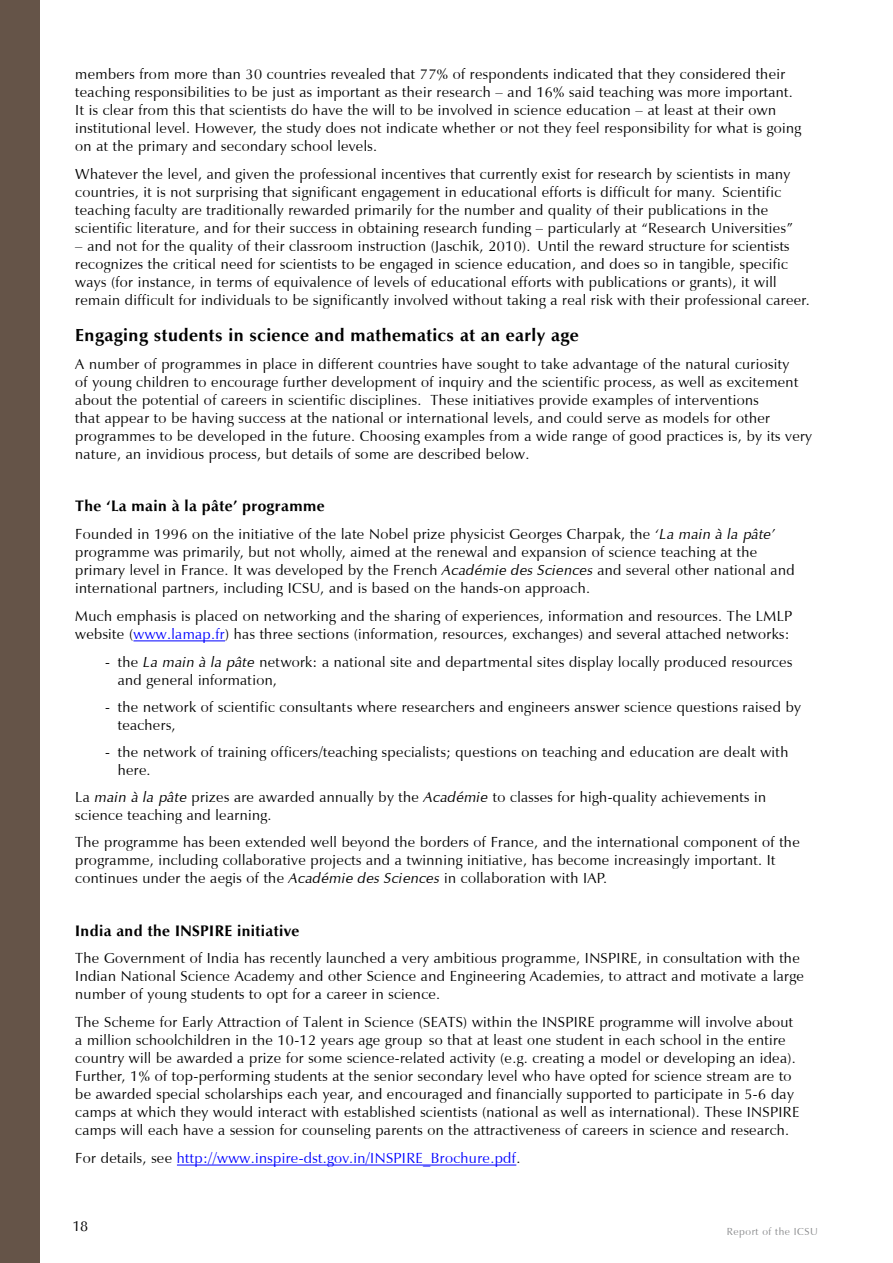
<style>
.page{position:relative;width:893px;height:1263px;background:#fff}
.page>*{position:absolute;margin:0;border:0;box-sizing:border-box;transform-origin:0 0}
.t1{font:700 18px "Vera Humana 95";letter-spacing:.025em;color:#000}
.t2{font:700 15.75px "Vera Humana 95";letter-spacing:.025em;color:#000}
.t3{font:15px/18px "Vera Humana 95";letter-spacing:.025em;color:#000}
.t4{font:15px "Vera Humana 95";letter-spacing:.025em;color:#00f}
.t5{font:10.5px "Vera Humana 95";letter-spacing:.05em;color:#87888a}
.s1{font-style:italic}
.s2{color:#00f}
.s3{color:#000}
</style>
<div class="page">
<div style="left:0;top:0;width:40px;height:1263px;background:#655448"></div>
<hr style="left:133px;top:640px;width:92px;height:1px;background:#00f">
<hr style="left:177px;top:1165px;width:339px;height:1px;background:#00f">
<p class="t3" style="left:75px;top:65px;width:727px">members from more than 30 countries revealed that 77% of respondents indicated that they considered their teaching responsibilities to be just as important as their research – and 16% said teaching was more important.<br>It is clear from this that scientists do have the will to be involved in science education – at least at their own institutional level. However, the study does not indicate whether or not they feel responsibility for what is going on at the primary and secondary school levels.</p>
<p class="t3" style="left:75px;top:164px;width:719px">Whatever the level, and given the professional incentives that currently exist for research by scientists in many countries, it is not surprising that significant engagement in educational efforts is difficult for many. Scientific teaching faculty are traditionally rewarded primarily for the number and quality of their publications in the scientific literature, and for their success in obtaining research funding – particularly at “Research Universities”</p>
<p class="t3" style="left:75px;top:236px;width:736px">– and not for the quality of their classroom instruction (Jaschik, 2010). Until the reward structure for scientists recognizes the critical need for scientists to be engaged in science education, and does so in tangible, specific ways (for instance, in terms of equivalence of levels of educational efforts with publications or grants), it will remain difficult for individuals to be significantly involved without taking a real risk with their professional career.</p>
<p class="t1" style="left:75px;top:324px;width:505px">Engaging students in science and mathematics at an early age</p>
<p class="t3" style="left:75px;top:355px;width:738px">A number of programmes in place in different countries have sought to take advantage of the natural curiosity<br>of young children to encourage further development of inquiry and the scientific process, as well as excitement about the potential of careers in scientific disciplines. These initiatives provide examples of interventions<br>that appear to be having success at the national or international levels, and could serve as models for other programmes to be developed in the future. Choosing examples from a wide range of good practices is, by its very nature, an invidious process, but details of some are described below.</p>
<p class="t2" style="left:75px;top:496px;width:251px">The ‘La main à la pâte’ programme</p>
<p class="t3" style="left:75px;top:525px;width:721px">Founded in 1996 on the initiative of the late Nobel prize physicist Georges Charpak, the <span class="s1">‘La main à la pâte’ </span>programme was primarily, but not wholly, aimed at the renewal and expansion of science teaching at the primary level in France. It was developed by the French <span class="s1">Académie des Sciences</span> and several other national and international partners, including ICSU, and is based on the hands-on approach.</p>
<p class="t3" style="left:75px;top:607px;width:718px">Much emphasis is placed on networking and the sharing of experiences, information and resources. The LMLP website (<span class="s2">www.lamap.fr</span>) has three sections (information, resources, exchanges) and several attached networks:</p>
<p class="t3" style="left:118px;top:653px;width:676px;text-indent:-13px">- the <span class="s1">La main à la pâte</span> network: a national site and departmental sites display locally produced resources and general information,</p>
<p class="t3" style="left:118px;top:698px;width:685px;text-indent:-13px">- the network of scientific consultants where researchers and engineers answer science questions raised by teachers,</p>
<p class="t3" style="left:118px;top:743px;width:672px;text-indent:-13px">- the network of training officers/teaching specialists; questions on teaching and education are dealt with here.</p>
<p class="t3" style="left:75px;top:788px;width:692px">La <span class="s1">main à la pâte</span> prizes are awarded annually by the <span class="s1">Académie</span> to classes for high-quality achievements in science teaching and learning.</p>
<p class="t3" style="left:75px;top:833px;width:726px">The programme has been extended well beyond the borders of France, and the international component of the programme, including collaborative projects and a twinning initiative, has become increasingly important. It continues under the aegis of the <span class="s1">Académie des Sciences</span> in collaboration with IAP.</p>
<p class="t2" style="left:75px;top:921px;width:226px">India and the INSPIRE initiative</p>
<p class="t3" style="left:75px;top:949px;width:730px">The Government of India has recently launched a very ambitious programme, INSPIRE, in consultation with the<br>Indian National Science Academy and other Science and Engineering Academies, to attract and motivate a large number of young students to opt for a career in science.</p>
<p class="t3" style="left:75px;top:1013px;width:725px">The Scheme for Early Attraction of Talent in Science (SEATS) within the INSPIRE programme will involve about a million schoolchildren in the 10-12 years age group so that at least one student in each school in the entire country will be awarded a prize for some science-related activity (e.g. creating a model or developing an idea).<br>Further, 1% of top-performing students at the senior secondary level who have opted for science stream are to be awarded special scholarships each year, and encouraged and financially supported to participate in 5-6 day camps at which they would interact with established scientists (national as well as international). These INSPIRE camps will each have a session for counseling parents on the attractiveness of careers in science and research.</p>
<p class="t4" style="left:75px;top:1149px;width:447px"><span class="s3">For details, see</span> http://www.inspire-dst.gov.in/INSPIRE_Brochure.pdf<span class="s3">.</span></p>
<p class="t3" style="left:73px;top:1217px;width:17px">18</p>
<p class="t5" style="left:727px;top:1225px;width:92px">Report of the ICSU</p>
</div>
